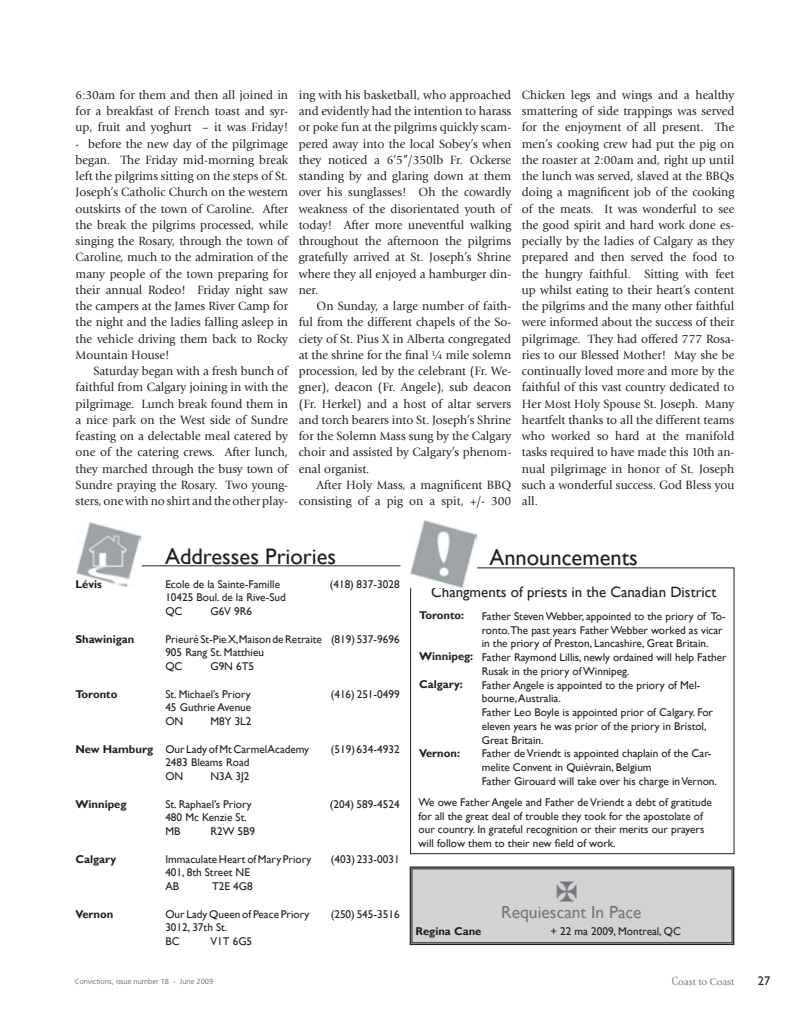
<style>
.page{position:relative;width:810px;height:1035px;background:#fff}
.page>*{position:absolute;margin:0;border:0;box-sizing:border-box;transform-origin:0 0}
.t1{font:22.5px "Gill Sans";color:#231f20}
.t2{font:17.5px "Gill Sans";color:#76787b}
.t3{font:15px "Gill Sans";color:#231f20}
.t4{font:12.5px/16.2px "Giovanni Std";color:#231f20;text-align:justify}
.t5{font:12.5px "Gill Sans";color:#231f20}
.t6{font:11.25px/13.8px "Gill Sans";color:#231f20}
.t7{font:700 11.25px "Gill Sans";color:#231f20}
.t8{font:10px "Giovanni Std";color:#76787b}
.t9{font:300 7.5px "Frutiger LT Std";color:#57585a}
.s1{font-weight:700}
.s2{font-size:12.5px}
</style>
<div class="page">
<img style="left:76px;top:522px;width:64px;height:64px">
<hr style="left:142px;top:566px;width:258px;height:1px;background:#231f20">
<div style="left:410px;top:568px;width:324px;height:286px;border:1px solid #231f20"></div>
<img style="left:410px;top:521px;width:67px;height:66px">
<svg style="left:409px;top:866px;width:326px;height:80px;background:#c6c6c8"></svg>
<p class="t4" style="left:76px;top:87px;width:214px">6:30am for them and then all joined in for a breakfast of French toast and syr&shy;up, fruit and yoghurt – it was Friday!</p>
<p class="t4" style="left:76px;top:135px;width:214px">- before the new day of the pilgrimage began. The Friday mid-morning break left the pilgrims sitting on the steps of St.<br>Joseph’s Catholic Church on the western outskirts of the town of Caroline. After the break the pilgrims processed, while singing the Rosary, through the town of Caroline, much to the admiration of the many people of the town preparing for their annual Rodeo! Friday night saw the campers at the James River Camp for the night and the ladies falling asleep in the vehicle driving them back to Rocky Mountain House!</p>
<p class="t4" style="left:76px;top:363px;width:214px;text-indent:18px">Saturday began with a fresh bunch of faithful from Calgary joining in with the pilgrimage. Lunch break found them in a nice park on the West side of Sundre feasting on a delectable meal catered by one of the catering crews. After lunch, they marched through the busy town of Sundre praying the Rosary. Two young&shy;sters, one with no shirt and the other play-</p>
<p class="t4" style="left:299px;top:87px;width:214px">ing with his basketball, who approached and evidently had the intention to harass or poke fun at the pilgrims quickly scam&shy;pered away into the local Sobey’s when they noticed a 6’5”/350lb Fr. Ockerse standing by and glaring down at them over his sunglasses! Oh the cowardly weakness of the disorientated youth of today! After more uneventful walking throughout the afternoon the pilgrims gratefully arrived at St. Joseph’s Shrine where they all enjoyed a hamburger din&shy;ner.</p>
<p class="t4" style="left:299px;top:298px;width:214px;text-indent:18px">On Sunday, a large number of faith&shy;ful from the different chapels of the So&shy;ciety of St. Pius X in Alberta congregated at the shrine for the final ¼ mile solemn procession, led by the celebrant (Fr. We&shy;gner), deacon (Fr. Angele), sub deacon (Fr. Herkel) and a host of altar servers and torch bearers into St. Joseph’s Shrine for the Solemn Mass sung by the Calgary choir and assisted by Calgary’s phenom&shy;enal organist.</p>
<p class="t4" style="left:299px;top:477px;width:214px;text-align:right">After Holy Mass, a magnificent BBQ consisting of a pig on a spit, +/- 300</p>
<p class="t4" style="left:522px;top:87px;width:214px">Chicken legs and wings and a healthy smattering of side trappings was served for the enjoyment of all present. The men’s cooking crew had put the pig on the roaster at 2:00am and, right up until the lunch was served, slaved at the BBQs doing a magnificent job of the cooking of the meats. It was wonderful to see the good spirit and hard work done es&shy;pecially by the ladies of Calgary as they prepared and then served the food to the hungry faithful. Sitting with feet up whilst eating to their heart’s content the pilgrims and the many other faithful were informed about the success of their pilgrimage. They had offered 777 Rosa&shy;ries to our Blessed Mother! May she be continually loved more and more by the faithful of this vast country dedicated to Her Most Holy Spouse St. Joseph. Many heartfelt thanks to all the different teams who worked so hard at the manifold tasks required to have made this 10th an&shy;nual pilgrimage in honor of St. Joseph such a wonderful success. God Bless you all.</p>
<h1 class="t1" style="left:165px;top:543px;width:172px">Addresses Priories</h1>
<h1 class="t1" style="left:489px;top:544px;width:150px">Announcements</h1>
<p class="t7" style="left:75px;top:577px;width:28px">Lévis</p>
<p class="t6" style="left:165px;top:577px;width:116px">Ecole de la Sainte-Famille</p>
<p class="t6" style="left:330px;top:577px;width:71px">(418) 837-3028</p>
<p class="t6" style="left:165px;top:591px;width:122px">10425 Boul. de la Rive-Sud<br>QC</p>
<p class="t6" style="left:210px;top:605px;width:43px">G6V 9R6</p>
<p class="t7" style="left:75px;top:632px;width:61px">Shawinigan</p>
<p class="t6" style="left:165px;top:632px;width:236px">Prieuré St-Pie X,Maison de Retraite (819) 537-9696<br>905 Rang St. Matthieu<br>QC</p>
<p class="t6" style="left:210px;top:660px;width:45px">G9N 6T5</p>
<p class="t7" style="left:75px;top:687px;width:44px">Toronto</p>
<p class="t6" style="left:165px;top:687px;width:87px">St. Michael’s Priory</p>
<p class="t6" style="left:331px;top:687px;width:70px">(416) 251-0499</p>
<p class="t6" style="left:165px;top:701px;width:87px">45 Guthrie Avenue<br>ON</p>
<p class="t6" style="left:210px;top:715px;width:43px">M8Y 3L2</p>
<p class="t6" style="left:75px;top:742px;width:235px"><span class="s1">New Hamburg</span> Our Lady of Mt Carmel Academy</p>
<p class="t6" style="left:331px;top:742px;width:70px">(519) 634-4932</p>
<p class="t6" style="left:165px;top:756px;width:86px">2483 Bleams Road<br>ON</p>
<p class="t6" style="left:210px;top:770px;width:41px">N3A 3J2</p>
<p class="t7" style="left:75px;top:797px;width:53px">Winnipeg</p>
<p class="t6" style="left:165px;top:797px;width:88px">St. Raphael’s Priory</p>
<p class="t6" style="left:330px;top:797px;width:71px">(204) 589-4524</p>
<p class="t6" style="left:165px;top:811px;width:83px">480 Mc Kenzie St.<br>MB</p>
<p class="t6" style="left:210px;top:825px;width:46px">R2W 5B9</p>
<p class="t7" style="left:75px;top:852px;width:42px">Calgary</p>
<p class="t6" style="left:165px;top:852px;width:148px">Immaculate Heart of Mary Priory</p>
<p class="t6" style="left:331px;top:852px;width:70px">(403) 233-0031</p>
<p class="t6" style="left:165px;top:866px;width:86px">401, 8th Street NE<br>AB</p>
<p class="t6" style="left:212px;top:880px;width:42px">T2E 4G8</p>
<p class="t7" style="left:75px;top:907px;width:40px">Vernon</p>
<p class="t6" style="left:165px;top:907px;width:146px">Our Lady Queen of Peace Priory</p>
<p class="t6" style="left:331px;top:907px;width:70px">(250) 545-3516</p>
<p class="t6" style="left:165px;top:921px;width:64px">3012, 37th St.<br>BC</p>
<p class="t6" style="left:210px;top:935px;width:43px">V1T 6G5</p>
<p class="t3" style="left:431px;top:583px;width:287px">Changments of priests in the Canadian District</p>
<p class="t7" style="left:419px;top:609px;width:47px">Toronto:</p>
<p class="t7" style="left:419px;top:650px;width:56px">Winnipeg:</p>
<p class="t7" style="left:419px;top:677px;width:45px">Calgary:</p>
<p class="t6" style="left:482px;top:609px;width:246px">Father Steven Webber, appointed to the priory of To&shy;ronto.The past years Father Webber worked as vicar in the priory of Preston, Lancashire, Great Britain.<br>Father Raymond Lillis, newly ordained will help Father Rusak in the priory of Winnipeg.<br>Father Angele is appointed to the priory of Mel&shy;bourne, Australia.<br>Father Leo Boyle is appointed prior of Calgary. For eleven years he was prior of the priory in Bristol, Great Britain.<br>Father de Vriendt is appointed chaplain of the Car&shy;melite Convent in Quiévrain, Belgium<br>Father Girouard will take over his charge in Vernon.</p>
<p class="t6" style="left:419px;top:796px;width:295px">We owe Father Angele and Father de Vriendt a debt of gratitude for all the great deal of trouble they took for the apostolate of our country. In grateful recognition or their merits our prayers will follow them to their new field of work.</p>
<p class="t7" style="left:419px;top:746px;width:43px">Vernon:</p>
<h2 class="t2" style="left:501px;top:902px;width:142px">Requiescant In Pace</h2>
<p class="t7" style="left:415px;top:924px;width:68px">Regina Cane</p>
<p class="t6" style="left:550px;top:925px;width:132px">+ 22 ma 2009, Montreal, QC</p>
<p class="t9" style="left:75px;top:977px;width:140px">Convictions, issue number 18 - June 2009</p>
<p class="t8" style="left:672px;top:976px;width:64px"><span class="s2">C</span>oast to Coast</p>
<p class="t5" style="left:758px;top:973px;width:14px">27</p>
</div>
